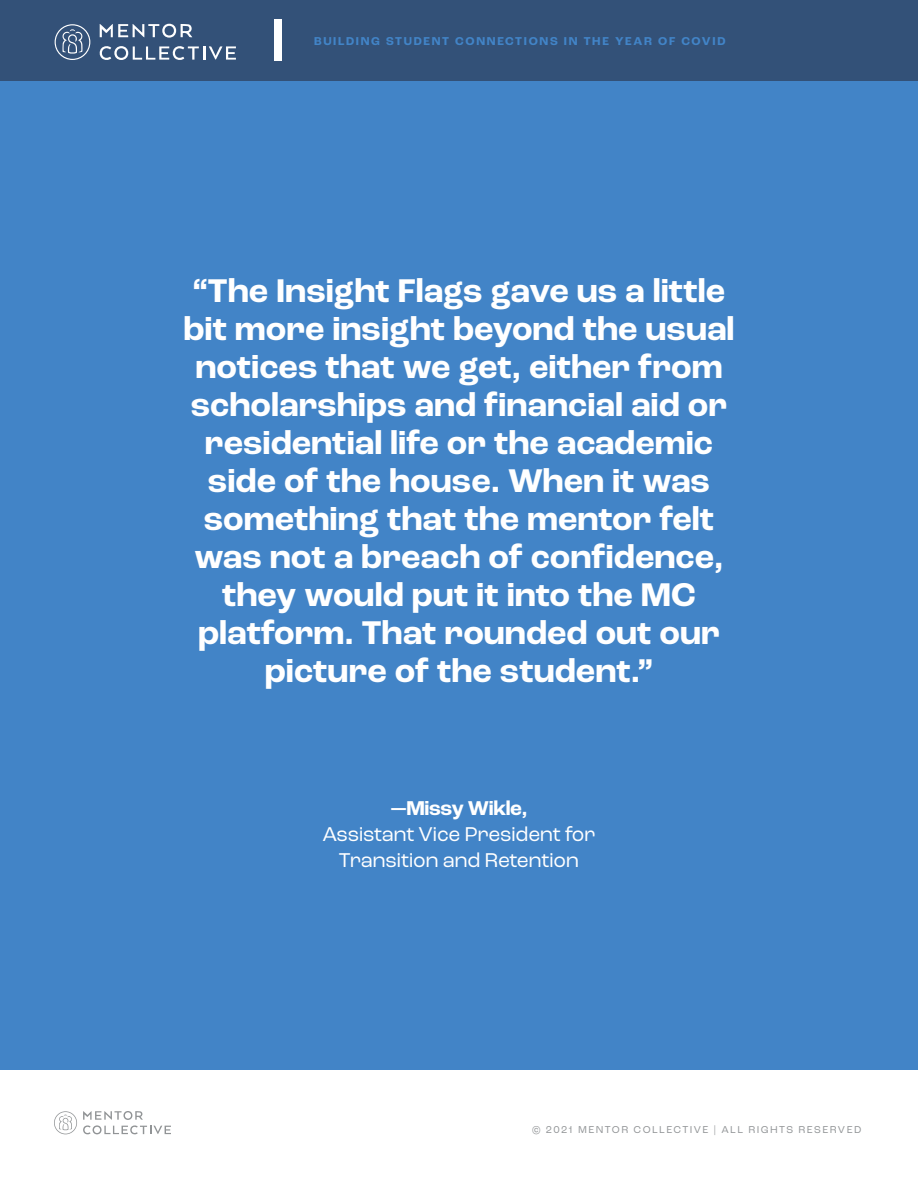
<style>
.page{position:relative;width:918px;height:1188px;background:#fff}
.page>*{position:absolute;margin:0;border:0;box-sizing:border-box;transform-origin:0 0}
.t1{font:700 34.5px/38px "Roc Grotesk";color:#fff;text-align:center}
.t2{font:21px/26px "Roc Grotesk";letter-spacing:-.02em;color:#fff;text-align:center}
.t3{font:700 21px "Roc Grotesk";letter-spacing:-.02em;color:#fff}
.t4{font:700 12px "Roc Grotesk";letter-spacing:.14em;color:#4284c7}
.t5{font:10.5px "Roc Grotesk";letter-spacing:.14em;color:#919496}
</style>
<div class="page">
<svg style="left:83px;top:1111px;width:88px;height:24px"></svg>
<svg style="left:54px;top:1111px;width:23px;height:23px"></svg>
<div style="left:0;top:81px;width:918px;height:988px;background:#4284c7"></div>
<div style="left:0;top:0;width:918px;height:81px;background:#335178"></div>
<svg style="left:100px;top:24px;width:92px;height:14px"></svg>
<svg style="left:99px;top:46px;width:137px;height:14px"></svg>
<svg style="left:55px;top:24px;width:35px;height:36px"></svg>
<div style="left:274px;top:20px;width:7px;height:41px;background:#fff"></div>
<p class="t4" style="left:314px;top:34px;width:413px">BUILDING STUDENT CONNECTIONS IN THE YEAR OF COVID</p>
<p class="t1" style="left:183px;top:272px;width:553px">“The Insight Flags gave us a little bit more insight beyond the usual notices that we get, either from scholarships and financial aid or residential life or the academic side of the house. When it was something that the mentor felt was not a breach of confidence, they would put it into the MC platform. That rounded out our picture of the student.”</p>
<p class="t3" style="left:391px;top:795px;width:138px">—Missy Wikle,</p>
<p class="t2" style="left:322px;top:821px;width:275px">Assistant Vice President for<br>Transition and Retention</p>
<p class="t5" style="left:532px;top:1124px;width:331px">© 2021 MENTOR COLLECTIVE | ALL RIGHTS RESERVED</p>
</div>
